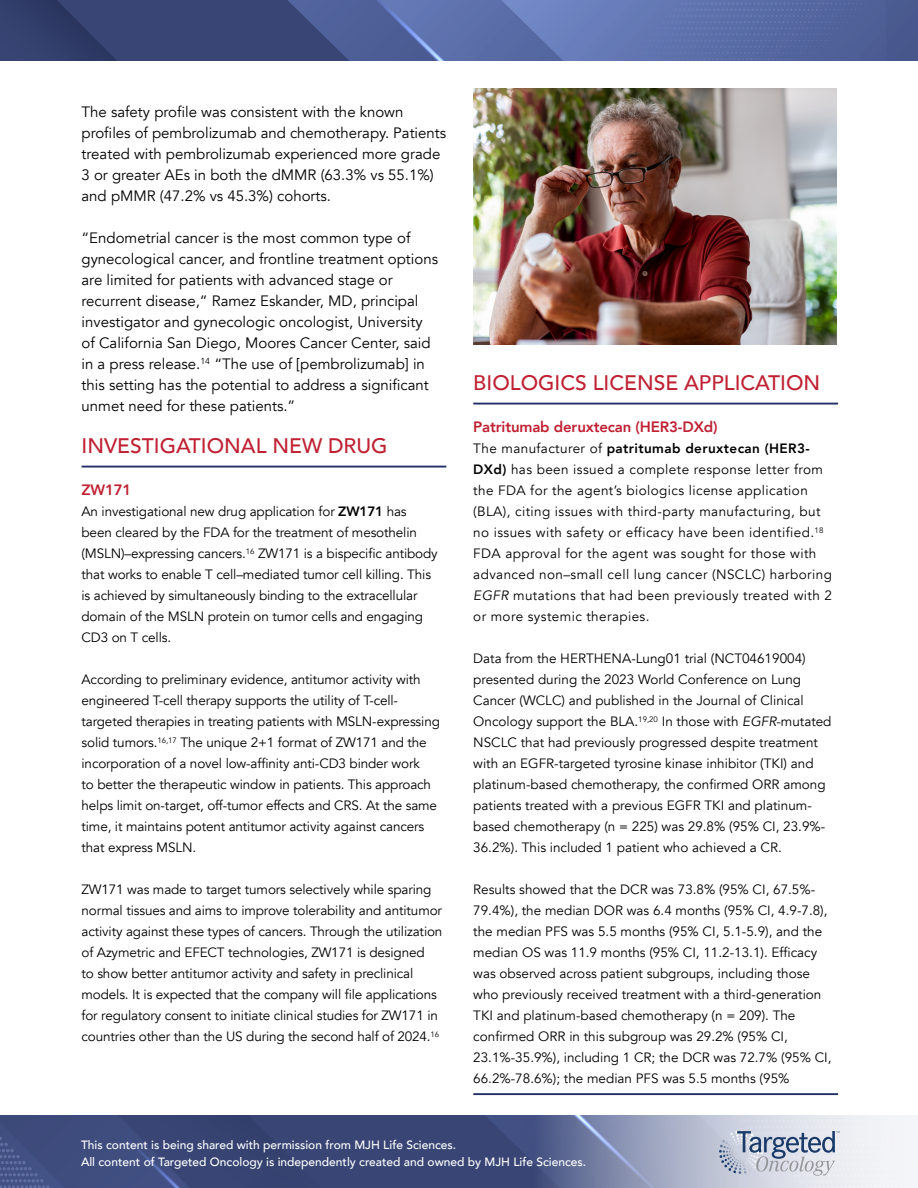
<style>
.page{position:relative;width:918px;height:1188px;background:#fff}
.page>*{position:absolute;margin:0;border:0;box-sizing:border-box;transform-origin:0 0}
.t1{font:500 21px "Avenir";color:#bf2133}
.t2{font:15px/21px "Avenir";color:#000}
.t3{font:800 15px "Avenir";letter-spacing:-.01em;color:#bf2133}
.t4{font:13.5px/21px "Avenir";letter-spacing:-.01em;color:#000}
.t5{font:13.5px/21px "Avenir";letter-spacing:.03em;color:#000}
.t6{font:500 12px/16.5px "Avenir";color:#fff}
.s1{font-weight:800}
.s2{font-style:italic}
</style>
<div class="page">
<img style="left:0;top:0;width:918px;height:61px">
<img style="left:0;top:1115px;width:531px;height:73px">
<svg style="left:531px;top:1115px;width:386px;height:73px"></svg>
<svg style="left:719px;top:1130px;width:120px;height:46px;background:#b8bfcf"></svg>
<hr style="left:82px;top:466px;width:364px;height:2px;background:#212e63">
<hr style="left:473px;top:403px;width:365px;height:2px;background:#212e63">
<hr style="left:473px;top:1093px;width:365px;height:2px;background:#212e63">
<img style="left:474px;top:89px;width:363px;height:256px">
<p class="t2" style="left:82px;top:102px;width:366px">The safety profile was consistent with the known profiles of pembrolizumab and chemotherapy. Patients treated with pembrolizumab experienced more grade 3 or greater AEs in both the dMMR (63.3% vs 55.1%) and pMMR (47.2% vs 45.3%) cohorts.</p>
<p class="t2" style="left:82px;top:228px;width:358px">“Endometrial cancer is the most common type of gynecological cancer, and frontline treatment options are limited for patients with advanced stage or recurrent disease,” Ramez Eskander, MD, principal investigator and gynecologic oncologist, University of California San Diego, Moores Cancer Center, said in a press release.<sup>14</sup> “The use of [pembrolizumab] in this setting has the potential to address a significant unmet need for these patients.”</p>
<h1 class="t1" style="left:82px;top:428px;width:308px">INVESTIGATIONAL NEW DRUG</h1>
<p class="t3" style="left:82px;top:478px;width:51px">ZW171</p>
<p class="t4" style="left:82px;top:501px;width:358px">An investigational new drug application for <span class="s1">ZW171</span> has been cleared by the FDA for the treatment of mesothelin (MSLN)–expressing cancers.<sup>16</sup> ZW171 is a bispecific antibody that works to enable T cell–mediated tumor cell killing. This is achieved by simultaneously binding to the extracellular domain of the MSLN protein on tumor cells and engaging CD3 on T cells.</p>
<p class="t4" style="left:82px;top:669px;width:360px">According to preliminary evidence, antitumor activity with engineered T-cell therapy supports the utility of T-cell&shy;targeted therapies in treating patients with MSLN-expressing solid tumors.<sup>16,17</sup> The unique 2+1 format of ZW171 and the incorporation of a novel low-affinity anti-CD3 binder work<br>to better the therapeutic window in patients. This approach helps limit on-target, off-tumor effects and CRS. At the same time, it maintains potent antitumor activity against cancers that express MSLN.</p>
<p class="t4" style="left:82px;top:879px;width:362px">ZW171 was made to target tumors selectively while sparing normal tissues and aims to improve tolerability and antitumor activity against these types of cancers. Through the utilization of Azymetric and EFECT technologies, ZW171 is designed<br>to show better antitumor activity and safety in preclinical models. It is expected that the company will file applications for regulatory consent to initiate clinical studies for ZW171 in countries other than the US during the second half of 2024.<sup>16</sup></p>
<h1 class="t1" style="left:473px;top:365px;width:348px">BIOLOGICS LICENSE APPLICATION</h1>
<p class="t3" style="left:473px;top:415px;width:246px">Patritumab deruxtecan (HER3-DXd)</p>
<p class="t5" style="left:473px;top:438px;width:360px">The manufacturer of <span class="s1">patritumab deruxtecan (HER3- DXd)</span> has been issued a complete response letter from the FDA for the agent’s biologics license application (BLA), citing issues with third-party manufacturing, but no issues with safety or efficacy have been identified.<sup>18<br></sup>FDA approval for the agent was sought for those with advanced non–small cell lung cancer (NSCLC) harboring <span class="s2">EGFR</span> mutations that had been previously treated with 2 or more systemic therapies.</p>
<p class="t4" style="left:473px;top:648px;width:360px">Data from the HERTHENA-Lung01 trial (NCT04619004) presented during the 2023 World Conference on Lung Cancer (WCLC) and published in the Journal of Clinical Oncology support the BLA.<sup>19,20</sup> In those with <span class="s2">EGFR</span>-mutated NSCLC that had previously progressed despite treatment with an EGFR-targeted tyrosine kinase inhibitor (TKI) and platinum-based chemotherapy, the confirmed ORR among patients treated with a previous EGFR TKI and platinum&shy;based chemotherapy (n = 225) was 29.8% (95% CI, 23.9%- 36.2%). This included 1 patient who achieved a CR.</p>
<p class="t4" style="left:473px;top:879px;width:360px">Results showed that the DCR was 73.8% (95% CI, 67.5%- 79.4%), the median DOR was 6.4 months (95% CI, 4.9-7.8), the median PFS was 5.5 months (95% CI, 5.1-5.9), and the median OS was 11.9 months (95% CI, 11.2-13.1). Efficacy was observed across patient subgroups, including those who previously received treatment with a third-generation TKI and platinum-based chemotherapy (n = 209). The confirmed ORR in this subgroup was 29.2% (95% CI, 23.1%-35.9%), including 1 CR; the DCR was 72.7% (95% CI, 66.2%-78.6%); the median PFS was 5.5 months (95%</p>
<p class="t6" style="left:81px;top:1136px;width:507px">This content is being shared with permission from MJH Life Sciences.<br>All content of Targeted Oncology is independently created and owned by MJH Life Sciences.</p>
</div>
